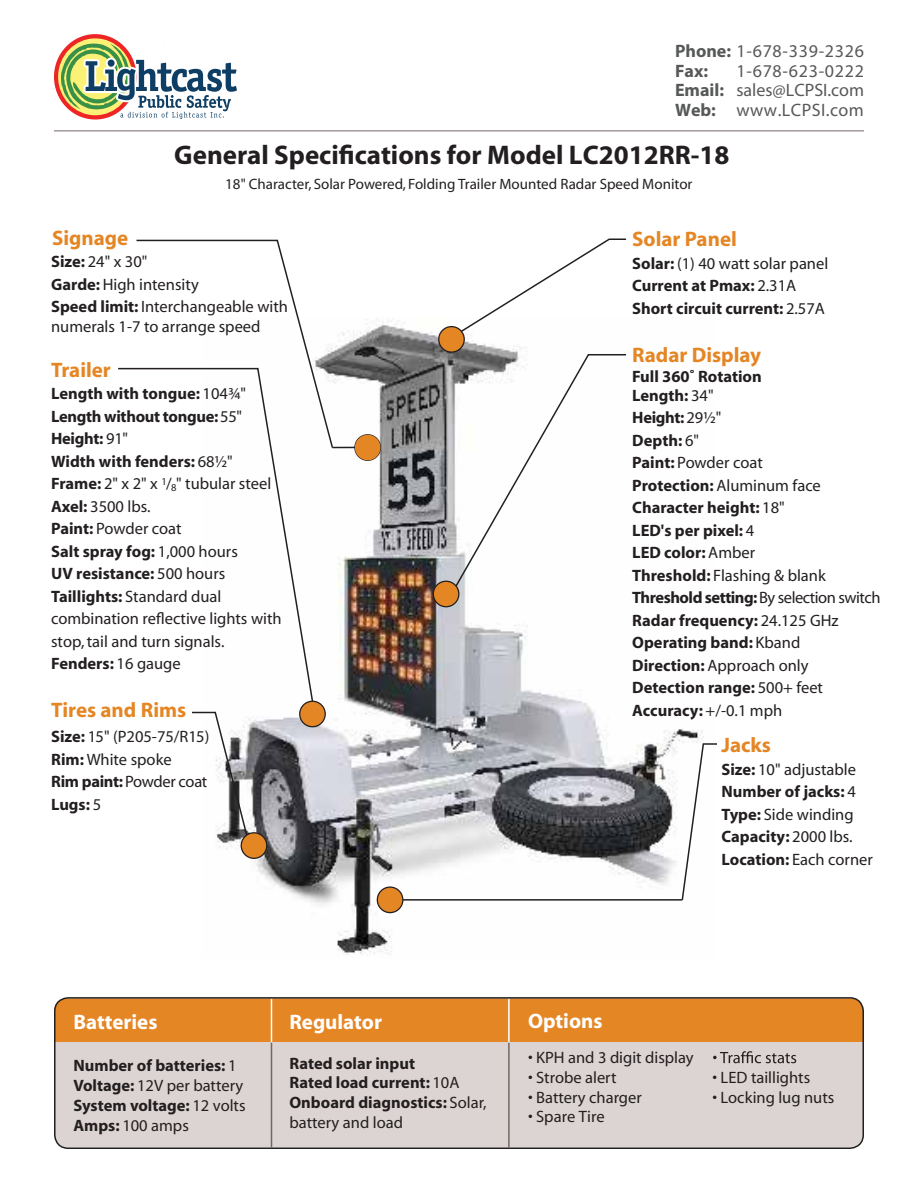
<style>
.page{position:relative;width:918px;height:1188px;background:#fff}
.page>*{position:absolute;margin:0;border:0;box-sizing:border-box;transform-origin:0 0}
.t1{font:700 27px "Myriad";color:#231f20}
.t2{font:700 21px "Myriad";color:#e58625}
.t3{font:700 21px "Myriad";color:#fff}
.t4{font:18px/19.5px "Myriad Pro";letter-spacing:.025em;color:#575858}
.t5{font:16.5px/22.5px "Myriad";color:#231f20}
.t6{font:700 16.5px/22.5px "Myriad";color:#231f20}
.t7{font:700 16.5px "Myriad Pro";color:#231f20}
.t8{font:15px "Myriad";color:#231f20}
.s1{font-weight:700}
.s2{font-weight:400}
</style>
<div class="page">
<img style="left:217px;top:319px;width:487px;height:636px">
<hr style="left:54px;top:130px;width:810px;height:1px;background:#746663">
<svg style="left:118px;top:367px;width:196px;height:336px"></svg>
<svg style="left:192px;top:711px;width:57px;height:127px"></svg>
<div style="left:300px;top:701px;width:25px;height:26px;background:#e58625;border-radius:50%"></div>
<div style="left:299px;top:701px;width:27px;height:26px;border:1px solid #231f20;border-radius:50%"></div>
<div style="left:354px;top:434px;width:27px;height:27px;border:1px solid #231f20;border-radius:50%"></div>
<div style="left:355px;top:435px;width:25px;height:25px;background:#e58625;border-radius:50%"></div>
<svg style="left:449px;top:353px;width:179px;height:243px"></svg>
<svg style="left:449px;top:238px;width:179px;height:102px"></svg>
<div style="left:439px;top:327px;width:25px;height:25px;background:#e58625;border-radius:50%"></div>
<div style="left:438px;top:326px;width:27px;height:27px;border:1px solid #231f20;border-radius:50%"></div>
<svg style="left:681px;top:742px;width:36px;height:160px"></svg>
<div style="left:54px;top:1088px;width:810px;height:60px;background:#dbd4d2;border-radius:14px"></div>
<div style="left:54px;top:998px;width:810px;height:123px;background:#e58625;border-radius:14px"></div>
<div style="left:54px;top:1042px;width:810px;height:86px;background:#dbd4d2"></div>
<svg style="left:713px;top:1051px;width:83px;height:12px"></svg>
<hr style="left:271px;top:998px;width:1px;height:45px;background:#fff">
<hr style="left:508px;top:998px;width:2px;height:45px;background:#fff">
<div style="left:54px;top:997px;width:810px;height:152px;border:2px solid #231f20;border-radius:14px"></div>
<hr style="left:271px;top:1042px;width:1px;height:106px;background:#746663">
<hr style="left:508px;top:1042px;width:2px;height:106px;background:#746663">
<div style="left:433px;top:581px;width:26px;height:26px;background:#e58625;border-radius:50%"></div>
<div style="left:433px;top:581px;width:26px;height:26px;border:1px solid #231f20;border-radius:50%"></div>
<div style="left:241px;top:833px;width:26px;height:25px;background:#e58625;border-radius:50%"></div>
<div style="left:241px;top:832px;width:26px;height:27px;border:1px solid #231f20;border-radius:50%"></div>
<div style="left:377px;top:887px;width:26px;height:26px;background:#e58625;border-radius:50%"></div>
<div style="left:377px;top:886px;width:26px;height:27px;border:1px solid #231f20;border-radius:50%"></div>
<hr style="left:403px;top:899px;width:279px;height:2px;background:#231f20">
<svg style="left:135px;top:239px;width:220px;height:210px"></svg>
<div style="left:54px;top:34px;width:83px;height:86px;background:#ee2525;border-radius:50%"></div>
<svg style="left:58px;top:38px;width:74px;height:77px"></svg>
<svg style="left:61px;top:41px;width:176px;height:78px"></svg>
<p class="t4" style="left:675px;top:41px;width:191px"><span class="s1">Phone:</span> 1-678-339-2326<br><span class="s1">Fax:</span></p>
<p class="t4" style="left:675px;top:61px;width:191px;text-align:justify;text-indent:62px">1-678-623-0222<br><span class="s1">Email:</span> sales@LCPSI.com <span class="s1">Web:</span> www.LCPSI.com</p>
<h1 class="t1" style="left:174px;top:141px;width:557px">General Specifications for Model LC2012RR-18</h1>
<p class="t8" style="left:225px;top:177px;width:469px">18" Character, Solar Powered, Folding Trailer Mounted Radar Speed Monitor</p>
<p class="t2" style="left:52px;top:227px;width:78px">Signage</p>
<p class="t5" style="left:51px;top:251px;width:238px"><span class="s1">Size:</span> 24" x 30"<br><span class="s1">Garde:</span> High intensity<br><span class="s1">Speed limit:</span> Interchangeable with</p>
<p class="t5" style="left:51px;top:316px;width:211px">numerals 1-7 to arrange speed</p>
<p class="t2" style="left:51px;top:359px;width:61px">Trailer</p>
<p class="t5" style="left:51px;top:383px;width:232px"><span class="s1">Length with tongue:</span> 104¾"<br><span class="s1">Length without tongue:</span>55"<br><span class="s1">Height:</span> 91"<br><span class="s1">Width with fenders:</span> 68½"<br><span class="s1">Frame:</span> 2" x 2" x <sup>1</sup>/<sub>8</sub>" tubular steel<br><span class="s1">Axel:</span> 3500 lbs.<br><span class="s1">Paint:</span> Powder coat<br><span class="s1">Salt spray fog:</span> 1,000 hours<br><span class="s1">UV resistance:</span> 500 hours<br><span class="s1">Taillights:</span> Standard dual combination reflective lights with stop, tail and turn signals.<br><span class="s1">Fenders:</span> 16 gauge</p>
<p class="t2" style="left:51px;top:699px;width:137px">Tires and Rims</p>
<p class="t5" style="left:51px;top:726px;width:160px"><span class="s1">Size:</span> 15" (P205-75/R15)<br><span class="s1">Rim:</span> White spoke<br><span class="s1">Rim paint:</span>Powder coat<br><span class="s1">Lugs:</span> 5</p>
<p class="t2" style="left:632px;top:228px;width:106px">Solar Panel</p>
<p class="t6" style="left:632px;top:252px;width:198px">Solar: <span class="s2">(1) 40 watt solar panel<br></span>Current at Pmax: <span class="s2">2.31A<br></span>Short circuit current: <span class="s2">2.57A</span></p>
<p class="t2" style="left:632px;top:344px;width:131px">Radar Display</p>
<p class="t6" style="left:632px;top:384px;width:250px">Length: <span class="s2">34"<br></span>Height:<span class="s2">29½"<br></span>Depth: <span class="s2">6"<br></span>Paint: <span class="s2">Powder coat<br></span>Protection: <span class="s2">Aluminum face<br></span>Character height: <span class="s2">18"<br></span>LED's per pixel: <span class="s2">4<br></span>LED color: <span class="s2">Amber<br></span>Threshold: <span class="s2">Flashing &amp; blank<br></span>Threshold setting:<span class="s2">By selection switch<br></span>Radar frequency: <span class="s2">24.125 GHz<br></span>Operating band: <span class="s2">Kband<br></span>Direction: <span class="s2">Approach only<br></span>Detection range: <span class="s2">500+ feet<br></span>Accuracy: <span class="s2">+/-0.1 mph</span></p>
<p class="t7" style="left:632px;top:366px;width:131px">Full 360˚ Rotation</p>
<p class="t2" style="left:722px;top:735px;width:51px">Jacks</p>
<p class="t5" style="left:722px;top:759px;width:153px"><span class="s1">Size:</span> 10" adjustable<br><span class="s1">Number of jacks:</span> 4<br><span class="s1">Type:</span> Side winding<br><span class="s1">Capacity:</span> 2000 lbs.<br><span class="s1">Location:</span> Each corner</p>
<p class="t3" style="left:74px;top:1011px;width:86px">Batteries</p>
<p class="t6" style="left:74px;top:1056px;width:174px;line-height:19.8px">Number of batteries: <span class="s2">1<br></span>Voltage: <span class="s2">12V per battery<br></span>System voltage: <span class="s2">12 volts<br></span>Amps: <span class="s2">100 amps</span></p>
<p class="t3" style="left:528px;top:1010px;width:76px">Options</p>
<p class="t3" style="left:290px;top:1011px;width:94px">Regulator</p>
<p class="t6" style="left:290px;top:1054px;width:199px;line-height:19.8px">Rated solar input<br>Rated load current: <span class="s2">10A<br></span>Onboard diagnostics: <span class="s2">Solar, battery and load</span></p>
<p class="t5" style="left:528px;top:1047px;width:167px">• KPH and 3 digit display</p>
<p class="t5" style="left:528px;top:1067px;width:90px">• Strobe alert</p>
<p class="t5" style="left:528px;top:1087px;width:115px">• Battery charger</p>
<p class="t5" style="left:528px;top:1106px;width:78px">• Spare Tire</p>
<p class="t5" style="left:713px;top:1067px;width:99px">• LED taillights</p>
<p class="t5" style="left:713px;top:1087px;width:123px">• Locking lug nuts</p>
</div>
